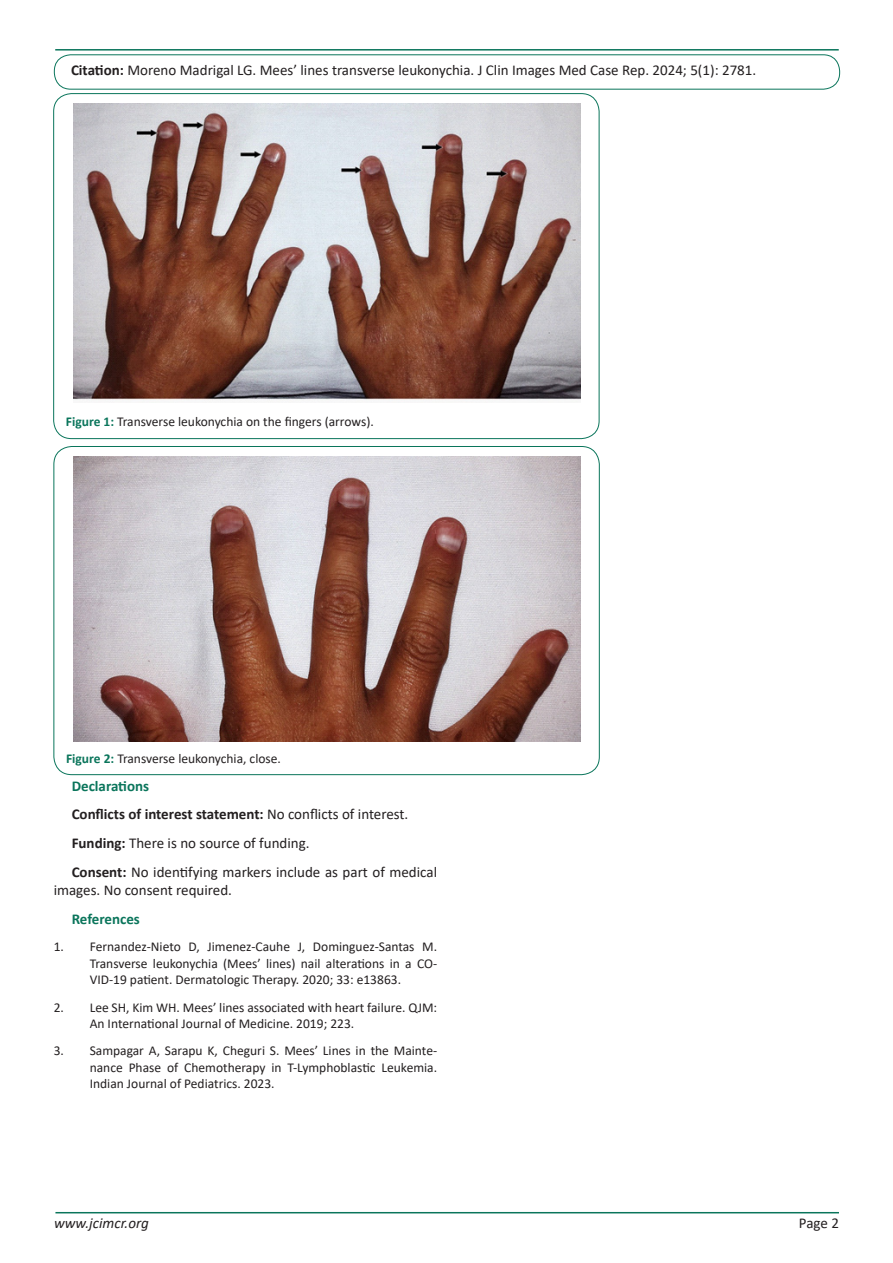
<style>
.page{position:relative;width:893px;height:1263px;background:#fff}
.page>*{position:absolute;margin:0;border:0;box-sizing:border-box;transform-origin:0 0}
.t1{font:15px/18px "Calibri";color:#231f20}
.t2{font:700 15px "Calibri";color:#231f20}
.t3{font:700 15px "Calibri";color:#0a755b}
.t4{font:italic 15px "Calibri";color:#231f20}
.t5{font:13.5px/16.5px "Calibri";color:#231f20;text-align:justify}
.s1{font-weight:700}
.s2{font-weight:700;color:#0a755b}
.s3{font-weight:400}
</style>
<div class="page">
<hr style="left:55px;top:1212px;width:784px;height:1px;background:#0a755b">
<hr style="left:55px;top:49px;width:784px;height:2px;background:#0a755b">
<div style="left:54px;top:55px;width:786px;height:34px;border:1px solid #0a755b;border-radius:16px"></div>
<img style="left:73px;top:103px;width:507px;height:300px">
<img style="left:73px;top:456px;width:507px;height:286px">
<p class="t1" style="left:71px;top:61px;width:687px"><span class="s1">Citation:</span> Moreno Madrigal LG. Mees’ lines transverse leukonychia. J Clin Images Med Case Rep. 2024; 5(1): 2781.</p>
<p class="t5" style="left:66px;top:413px;width:309px"><span class="s2">Figure 1:</span> Transverse leukonychia on the fingers (arrows).</p>
<p class="t5" style="left:66px;top:750px;width:216px"><span class="s2">Figure 2:</span> Transverse leukonychia, close.</p>
<p class="t3" style="left:72px;top:775px;width:79px">Declarations</p>
<p class="t2" style="left:72px;top:804px;width:338px">Conflicts of interest statement: <span class="s3">No conflicts of interest.</span></p>
<p class="t1" style="left:72px;top:834px;width:239px"><span class="s1">Funding:</span> There is no source of funding.</p>
<p class="t1" style="left:54px;top:863px;width:385px;text-indent:18px"><span class="s1">Consent:</span> No identifying markers include as part of medical images. No consent required.</p>
<p class="t3" style="left:72px;top:908px;width:70px">References</p>
<p class="t5" style="left:90px;top:938px;width:349px;text-indent:-36px">1. Fernandez-Nieto D, Jimenez-Cauhe J, Dominguez-Santas M.<br>Transverse leukonychia (Mees’ lines) nail alterations in a CO-VID-19 patient. Dermatologic Therapy. 2020; 33: e13863.</p>
<p class="t5" style="left:90px;top:998px;width:349px;text-indent:-36px">2. Lee SH, Kim WH. Mees’ lines associated with heart failure. QJM:<br>An International Journal of Medicine. 2019; 223.</p>
<p class="t5" style="left:90px;top:1042px;width:349px;text-indent:-36px">3. Sampagar A, Sarapu K, Cheguri S. Mees’ Lines in the Mainte&shy;nance Phase of Chemotherapy in T‑Lymphoblastic Leukemia.<br>Indian Journal of Pediatrics. 2023.</p>
<p class="t4" style="left:54px;top:1212px;width:96px">www.jcimcr.org</p>
<p class="t1" style="left:799px;top:1213px;width:42px">Page 2</p>
</div>
